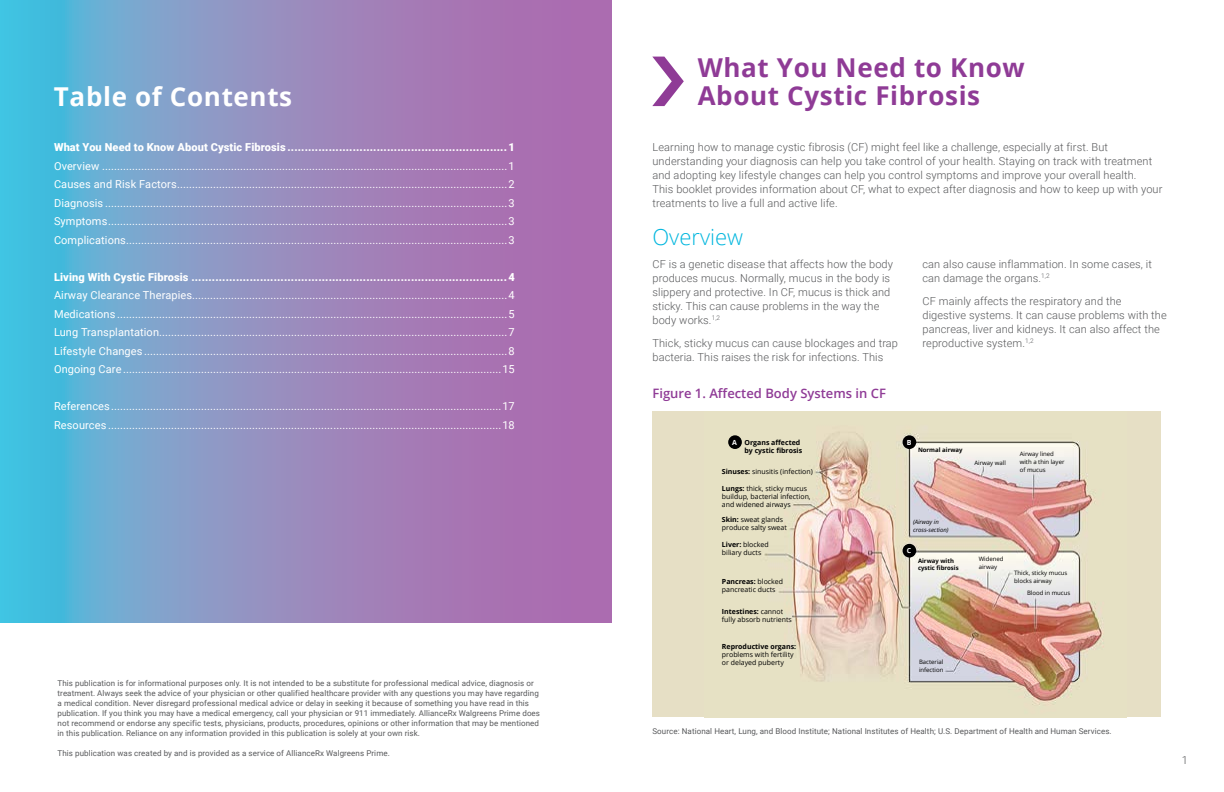
<style>
.page{position:relative;width:1224px;height:792px;background:#fff}
.page>*{position:absolute;margin:0;border:0;box-sizing:border-box;transform-origin:0 0}
.t1{font:700 26px/28px "Open Sans";letter-spacing:.025em;color:#8f3b96}
.t2{font:700 26px "Open Sans";letter-spacing:.025em;color:#fff}
.t3{font:300 22px "Open Sans";color:#00b6de}
.t4{font:600 13px "Open Sans";color:#8f3b96}
.t5{font:11px/18.5px "Roboto";letter-spacing:.01em;color:#fff;text-align:justify}
.t6{font:300 11px/14px "Roboto";letter-spacing:.01em;color:#58595b}
.t7{font:900 11px "Roboto";letter-spacing:.01em;color:#fff}
.t8{font:8px/10px "Roboto";letter-spacing:.01em;color:#58595b}
.t9{font:7px/8px "Open Sans";color:#000}
.t10{font:700 7px/8px "Open Sans";color:#000}
.t11{font:700 7px "Open Sans";color:#fff}
.t12{font:6px/8px "Open Sans";color:#000}
.t13{font:700 6px/7px "Open Sans";color:#000}
.t14{font:italic 6px/8px "Open Sans";color:#000}
.s1{font-weight:700}
</style>
<div class="page">
<svg style="left:652px;top:57px;width:32px;height:49px"></svg>
<svg style="left:0;top:0;width:612px;height:623px;background:#8d8ec1"></svg>
<div style="left:652px;top:411px;width:509px;height:306px;background:#e6dfc5"></div>
<img style="left:729px;top:432px;width:375px;height:273px">
<div style="left:728px;top:435px;width:14px;height:14px;background:#000;border-radius:50%"></div>
<div style="left:903px;top:435px;width:13px;height:14px;background:#000;border-radius:50%"></div>
<div style="left:903px;top:544px;width:13px;height:14px;background:#000;border-radius:50%"></div>
<h1 class="t2" style="left:54px;top:79px;width:240px">Table of Contents</h1>
<p class="t7" style="left:54px;top:140px;width:462px">What You Need to Know About Cystic Fibrosis ................................................................1</p>
<p class="t5" style="left:54px;top:156px;width:462px">Overview .......................................................................................................................................1<br>Causes and Risk Factors..............................................................................................................2<br>Diagnosis ......................................................................................................................................3<br>Symptoms.....................................................................................................................................3<br>Complications...............................................................................................................................3</p>
<p class="t7" style="left:54px;top:269px;width:462px">Living With Cystic Fibrosis ............................................................................................4</p>
<p class="t5" style="left:54px;top:286px;width:462px">Airway Clearance Therapies.........................................................................................................4<br>Medications ..................................................................................................................................5<br>Lung Transplantation....................................................................................................................7<br>Lifestyle Changes .........................................................................................................................8<br>Ongoing Care ..............................................................................................................................15</p>
<p class="t5" style="left:54px;top:397px;width:462px">References..................................................................................................................................17<br>Resources ...................................................................................................................................18</p>
<p class="t8" style="left:58px;top:678px;width:484px">This publication is for informational purposes only. It is not intended to be a substitute for professional medical advice, diagnosis or treatment. Always seek the advice of your physician or other qualified healthcare provider with any questions you may have regarding a medical condition. Never disregard professional medical advice or delay in seeking it because of something you have read in this publication. If you think you may have a medical emergency, call your physician or 911 immediately. AllianceRx Walgreens Prime does not recommend or endorse any specific tests, physicians, products, procedures, opinions or other information that may be mentioned in this publication. Reliance on any information provided in this publication is solely at your own risk.</p>
<p class="t8" style="left:58px;top:748px;width:334px">This publication was created by and is provided as a service of AllianceRx Walgreens Prime.</p>
<h1 class="t1" style="left:698px;top:53px;width:329px">What You Need to Know<br>About Cystic Fibrosis</h1>
<p class="t6" style="left:652px;top:140px;width:511px">Learning how to manage cystic fibrosis (CF) might feel like a challenge, especially at first. But understanding your diagnosis can help you take control of your health. Staying on track with treatment and adopting key lifestyle changes can help you control symptoms and improve your overall health.<br>This booklet provides information about CF, what to expect after diagnosis and how to keep up with your treatments to live a full and active life.</p>
<h2 class="t3" style="left:652px;top:222px;width:92px">Overview</h2>
<p class="t6" style="left:652px;top:256px;width:242px">CF is a genetic disease that affects how the body produces mucus. Normally, mucus in the body is slippery and protective. In CF, mucus is thick and sticky. This can cause problems in the way the body works.<sup>1,2</sup></p>
<p class="t6" style="left:652px;top:335px;width:247px">Thick, sticky mucus can cause blockages and trap bacteria. This raises the risk for infections. This</p>
<p class="t6" style="left:922px;top:256px;width:231px">can also cause inflammation. In some cases, it can damage the organs.<sup>1,2</sup></p>
<p class="t6" style="left:923px;top:293px;width:246px">CF mainly affects the respiratory and the digestive systems. It can cause problems with the pancreas, liver and kidneys. It can also affect the reproductive system.<sup>1,2</sup></p>
<p class="t4" style="left:652px;top:384px;width:235px">Figure 1. Affected Body Systems in CF</p>
<p class="t10" style="left:744px;top:438px;width:59px">Organs affected by cystic fibrosis</p>
<p class="t13" style="left:918px;top:447px;width:46px">Normal airway</p>
<p class="t11" style="left:732px;top:437px;width:6px">A</p>
<p class="t11" style="left:907px;top:437px;width:6px">B</p>
<p class="t9" style="left:722px;top:467px;width:92px"><span class="s1">Sinuses:</span> sinusitis (infection)</p>
<p class="t9" style="left:722px;top:484px;width:90px"><span class="s1">Lungs:</span> thick, sticky mucus buildup, bacterial infection, and widened airways</p>
<p class="t9" style="left:722px;top:516px;width:66px"><span class="s1">Skin:</span> sweat glands produce salty sweat</p>
<p class="t9" style="left:722px;top:541px;width:48px"><span class="s1">Liver:</span> blocked biliary ducts</p>
<p class="t9" style="left:722px;top:577px;width:63px"><span class="s1">Pancreas:</span> blocked pancreatic ducts</p>
<p class="t9" style="left:722px;top:607px;width:72px"><span class="s1">Intestines:</span> cannot fully absorb nutrients</p>
<p class="t10" style="left:722px;top:643px;width:76px">Reproductive organs:</p>
<p class="t9" style="left:722px;top:651px;width:73px">problems with fertility or delayed puberty</p>
<p class="t14" style="left:913px;top:518px;width:37px">(Airway in cross-section)</p>
<p class="t11" style="left:907px;top:546px;width:6px">C</p>
<p class="t13" style="left:918px;top:557px;width:42px">Airway with cystic fibrosis</p>
<p class="t12" style="left:919px;top:657px;width:26px">Bacterial infection</p>
<p class="t12" style="left:975px;top:458px;width:33px">Airway wall</p>
<p class="t12" style="left:1020px;top:450px;width:46px">Airway lined with a thin layer of mucus</p>
<p class="t12" style="left:979px;top:555px;width:26px">Widened airway</p>
<p class="t12" style="left:1014px;top:568px;width:55px">Thick, sticky mucus blocks airway</p>
<p class="t12" style="left:1027px;top:589px;width:45px">Blood in mucus</p>
<p class="t8" style="left:652px;top:726px;width:461px">Source: National Heart, Lung, and Blood Institute; National Institutes of Health; U.S. Department of Health and Human Services.</p>
<p class="t6" style="left:1182px;top:753px;width:8px">1</p>
</div>
